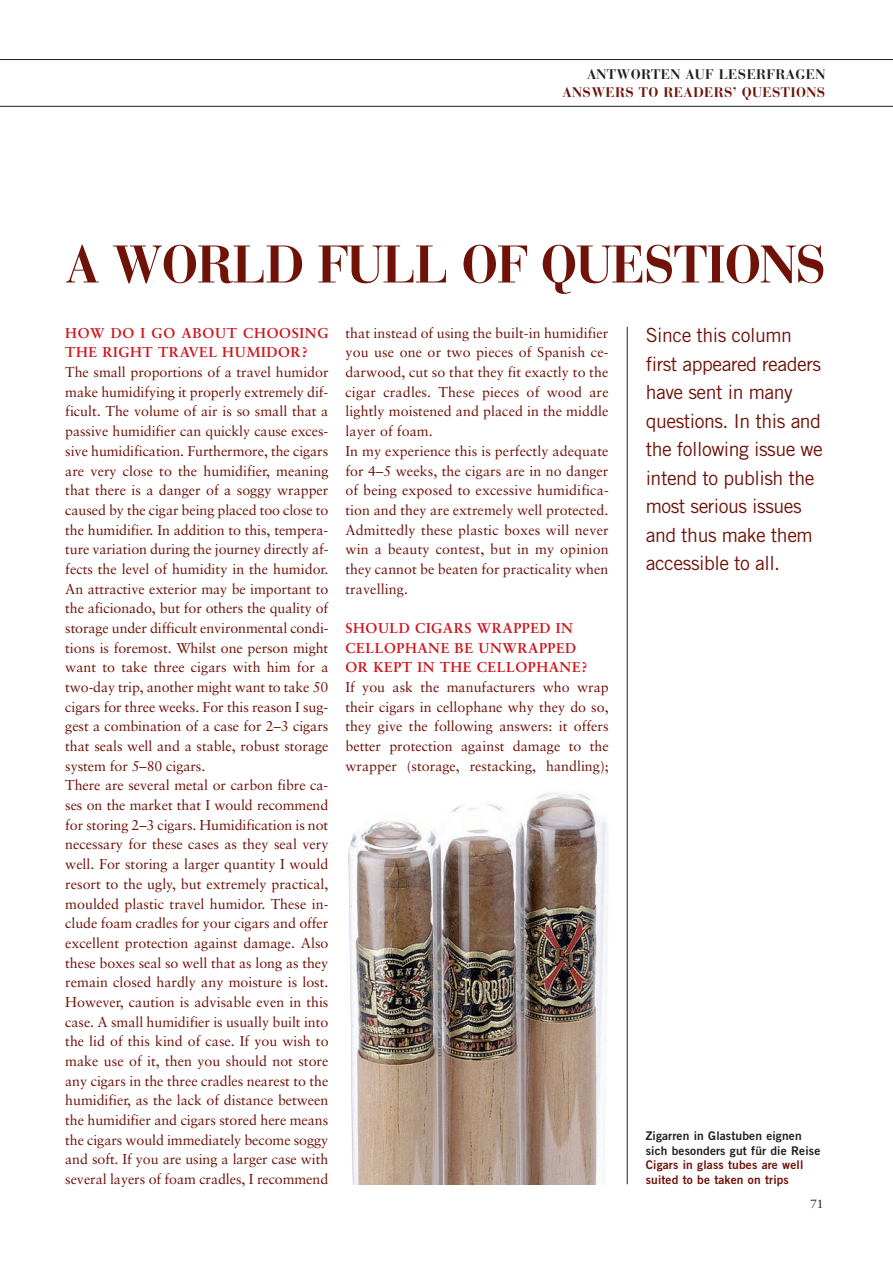
<style>
.page{position:relative;width:893px;height:1263px;background:#fff}
.page>*{position:absolute;margin:0;border:0;box-sizing:border-box;transform-origin:0 0}
.t1{font:700 52.5px "Bauer Bodoni";letter-spacing:-.03em;color:#6f1309}
.t2{font:19.5px/28.5px "Trade Gothic";letter-spacing:-.025em;color:#6f1309}
.t3{font:14.25px/19.6px "Sabon";letter-spacing:-.005em;color:#6f1309}
.t4{font:700 14.25px/19.6px "Sabon";letter-spacing:.04em;color:#cd151d}
.t5{font:700 13.8px "Bauer Bodoni";letter-spacing:.03em;color:#6f1309}
.t6{font:700 13.8px "Bauer Bodoni";letter-spacing:.03em;color:#231f20}
.t7{font:12px/14.7px "Trade Gothic Bold Two";letter-spacing:.01em;color:#231f20}
.t8{font:12px/14.7px "Trade Gothic Bold Two";letter-spacing:.01em;color:#6f1309}
.t9{font:12px "Sabon";color:#231f20}
</style>
<div class="page">
<hr style="left:627px;top:327px;width:1px;height:857px;background:#231f20">
<hr style="left:0;top:59px;width:893px;height:1px;background:#231f20">
<hr style="left:0;top:106px;width:893px;height:1px;background:#231f20">
<img style="left:348px;top:792px;width:260px;height:392px">
<p class="t6" style="left:587px;top:69px;width:240px">ANTWORTEN AUF LESERFRAGEN</p>
<p class="t5" style="left:563px;top:87px;width:264px">ANSWERS TO READERS’ QUESTIONS</p>
<h1 class="t1" style="left:65px;top:245px;width:762px">A WORLD FULL OF QUESTIONS</h1>
<p class="t4" style="left:65px;top:324px;width:265px">HOW DO I GO ABOUT CHOOSING<br>THE RIGHT TRAVEL HUMIDOR?</p>
<p class="t3" style="left:65px;top:363px;width:265px">The small proportions of a travel humidor make humidifying it properly extremely dif&shy;ficult. The volume of air is so small that a passive humidifier can quickly cause exces&shy;sive humidification. Furthermore, the cigars are very close to the humidifier, meaning that there is a danger of a soggy wrapper caused by the cigar being placed too close to the humidifier. In addition to this, tempera&shy;ture variation during the journey directly af&shy;fects the level of humidity in the humidor.<br>An attractive exterior may be important to the aficionado, but for others the quality of storage under difficult environmental condi&shy;tions is foremost. Whilst one person might want to take three cigars with him for a two-day trip, another might want to take 50 cigars for three weeks. For this reason I sug&shy;gest a combination of a case for 2–3 cigars that seals well and a stable, robust storage system for 5–80 cigars.<br>There are several metal or carbon fibre ca&shy;ses on the market that I would recommend for storing 2–3 cigars. Humidification is not necessary for these cases as they seal very well. For storing a larger quantity I would resort to the ugly, but extremely practical, moulded plastic travel humidor. These in&shy;clude foam cradles for your cigars and offer excellent protection against damage. Also these boxes seal so well that as long as they remain closed hardly any moisture is lost.<br>However, caution is advisable even in this case. A small humidifier is usually built into the lid of this kind of case. If you wish to make use of it, then you should not store any cigars in the three cradles nearest to the humidifier, as the lack of distance between the humidifier and cigars stored here means the cigars would immediately become soggy and soft. If you are using a larger case with several layers of foam cradles, I recommend</p>
<p class="t3" style="left:345px;top:324px;width:265px">that instead of using the built-in humidifier you use one or two pieces of Spanish ce&shy;darwood, cut so that they fit exactly to the cigar cradles. These pieces of wood are lightly moistened and placed in the middle layer of foam.<br>In my experience this is perfectly adequate for 4–5 weeks, the cigars are in no danger of being exposed to excessive humidifica&shy;tion and they are extremely well protected.<br>Admittedly these plastic boxes will never win a beauty contest, but in my opinion they cannot be beaten for practicality when travelling.</p>
<p class="t4" style="left:345px;top:619px;width:244px">SHOULD CIGARS WRAPPED IN<br>CELLOPHANE BE UNWRAPPED<br>OR KEPT IN THE CELLOPHANE?</p>
<p class="t3" style="left:345px;top:678px;width:265px;text-align:justify">If you ask the manufacturers who wrap their cigars in cellophane why they do so, they give the following answers: it offers better protection against damage to the wrapper (storage, restacking, handling);</p>
<h2 class="t2" style="left:646px;top:323px;width:179px">Since this column first appeared readers have sent in many questions. In this and the following issue we intend to publish the most serious issues and thus make them accessible to all.</h2>
<p class="t7" style="left:646px;top:1129px;width:176px">Zigarren in Glastuben eignen sich besonders gut für die Reise</p>
<p class="t8" style="left:646px;top:1159px;width:159px">Cigars in glass tubes are well suited to be taken on trips</p>
<p class="t9" style="left:810px;top:1198px;width:15px">71</p>
</div>
